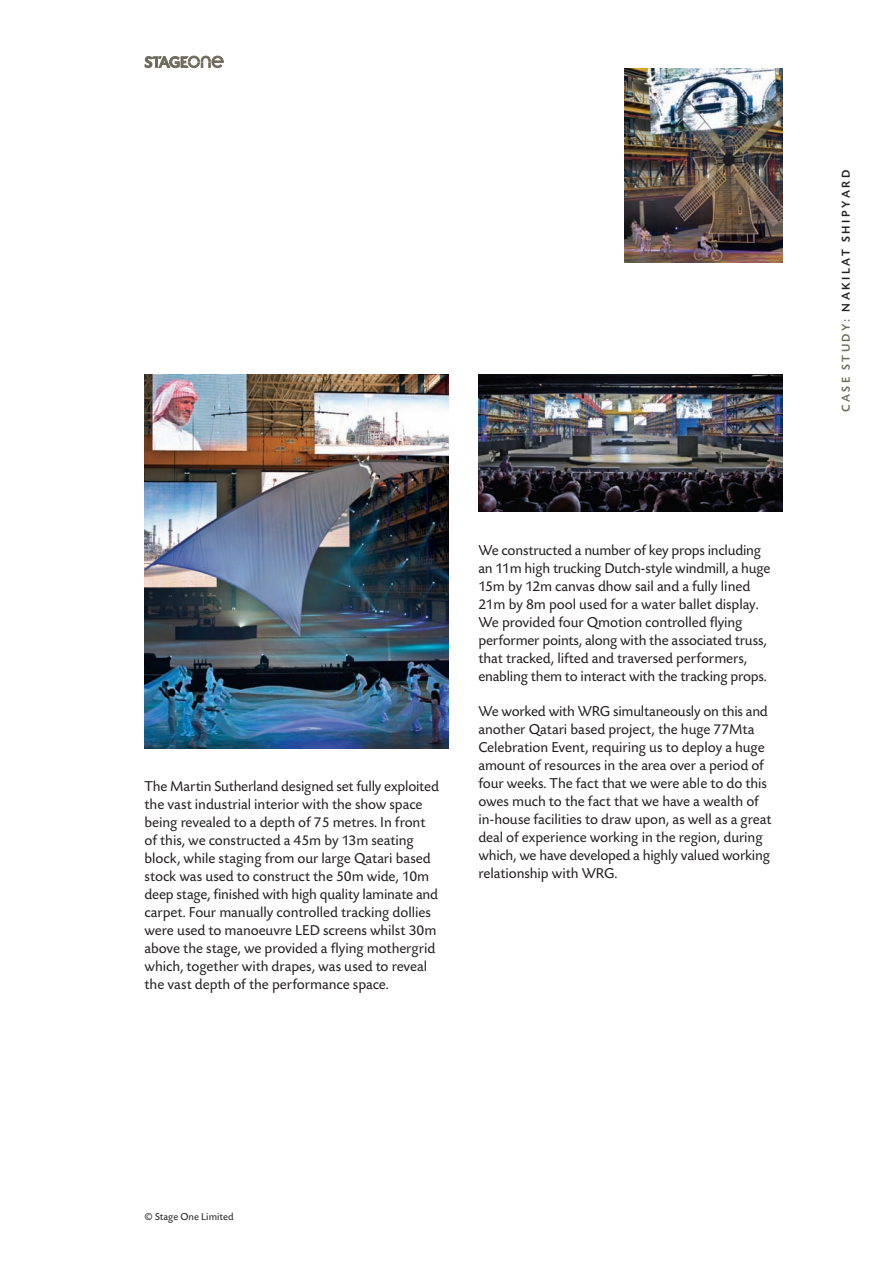
<style>
.page{position:relative;width:893px;height:1263px;background:#fff}
.page>*{position:absolute;margin:0;border:0;box-sizing:border-box;transform-origin:0 0}
.t1{font:15px/18px "Today Sans BEF";letter-spacing:-.005em;color:#231f20}
.t2{font:500 12px "Today Sans BEF";letter-spacing:.2em;color:#231f20}
.t3{font:10.5px "Today Sans BEF";color:#231f20}
.s1{color:#6d6c5c}
</style>
<div class="page">
<svg style="left:145px;top:56px;width:79px;height:12px"></svg>
<img style="left:145px;top:374px;width:304px;height:374px">
<img style="left:625px;top:68px;width:157px;height:194px">
<img style="left:478px;top:374px;width:304px;height:137px">
<p class="t1" style="left:145px;top:779px;width:296px">The Martin Sutherland designed set fully exploited the vast industrial interior with the show space being revealed to a depth of 75 metres. In front of this, we constructed a 45m by 13m seating block, while staging from our large Qatari based stock was used to construct the 50m wide, 10m deep stage, finished with high quality laminate and carpet. Four manually controlled tracking dollies were used to manoeuvre LED screens whilst 30m above the stage, we provided a flying mothergrid which, together with drapes, was used to reveal the vast depth of the performance space.</p>
<p class="t1" style="left:478px;top:543px;width:293px">We constructed a number of key props including an 11m high trucking Dutch-style windmill, a huge 15m by 12m canvas dhow sail and a fully lined 21m by 8m pool used for a water ballet display.<br>We provided four Qmotion controlled flying performer points, along with the associated truss, that tracked, lifted and traversed performers, enabling them to interact with the tracking props.</p>
<p class="t1" style="left:478px;top:704px;width:295px">We worked with WRG simultaneously on this and another Qatari based project, the huge 77Mta Celebration Event, requiring us to deploy a huge amount of resources in the area over a period of four weeks. The fact that we were able to do this owes much to the fact that we have a wealth of in-house facilities to draw upon, as well as a great deal of experience working in the region, during which, we have developed a highly valued working relationship with WRG.</p>
<p class="t2" style="left:839px;top:412px;width:244px;rotate:-90deg"><span class="s1">CASE STUDY:</span> NAKILAT SHIPYARD</p>
<p class="t3" style="left:145px;top:1213px;width:90px">© Stage One Limited</p>
</div>
